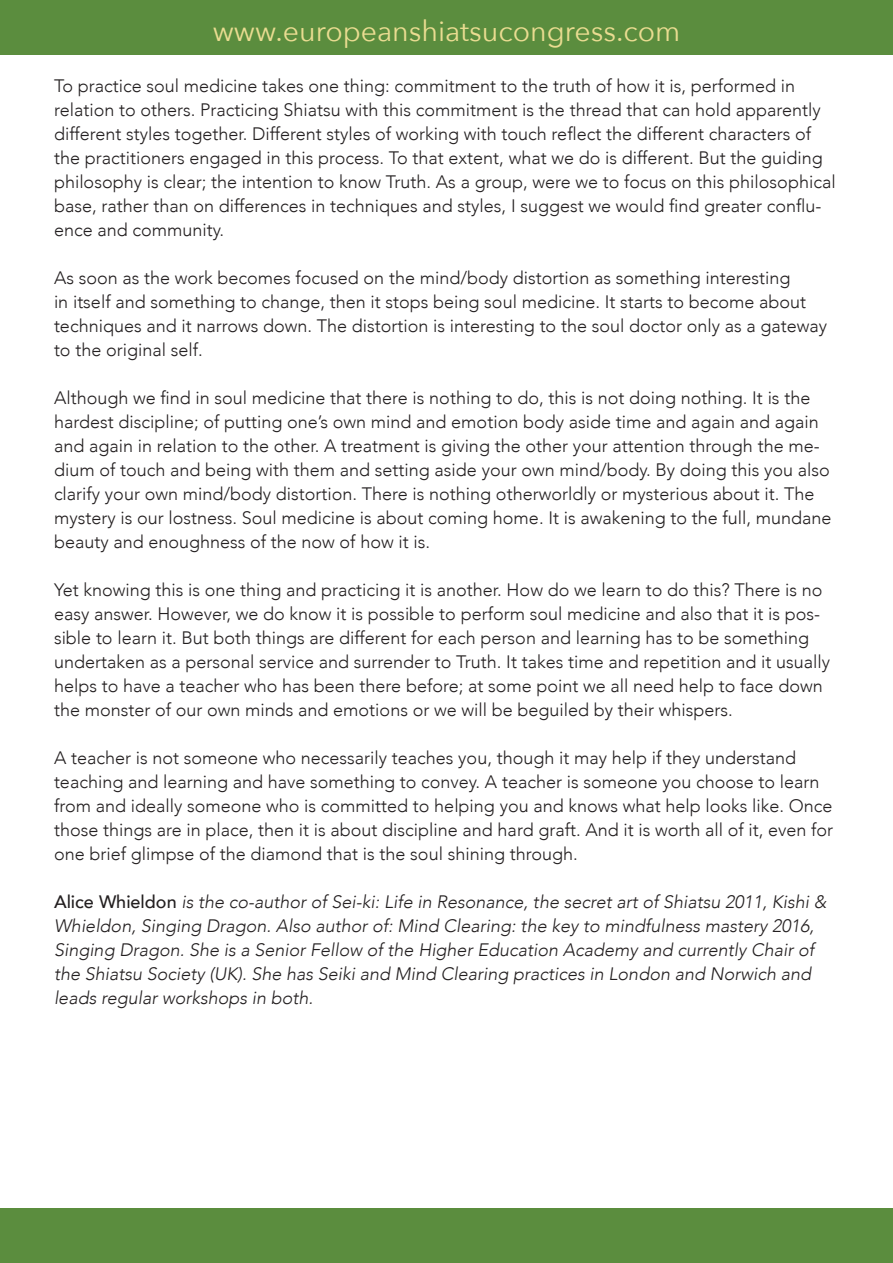
<style>
.page{position:relative;width:893px;height:1263px;background:#fff}
.page>*{position:absolute;margin:0;border:0;box-sizing:border-box;transform-origin:0 0}
.t1{font:28.5px "Avenir Next";color:#eadc91}
.t2{font:300 18px/24px "Avenir";color:#231f20}
.t3{font:italic 300 18px/24px "Avenir";color:#231f20}
.s1{font-weight:500;font-style:normal}
</style>
<div class="page">
<div style="left:0;top:0;width:893px;height:54px;background:#5b8d3e"></div>
<div style="left:0;top:1209px;width:893px;height:54px;background:#5b8d3e"></div>
<h1 class="t1" style="left:213px;top:7px;width:469px">www.europeanshiatsucongress.com</h1>
<p class="t2" style="left:54px;top:74px;width:783px">To practice soul medicine takes one thing: commitment to the truth of how it is, performed in relation to others. Practicing Shiatsu with this commitment is the thread that can hold apparently different styles together. Different styles of working with touch reflect the different characters of the practitioners engaged in this process. To that extent, what we do is different. But the guiding philosophy is clear; the intention to know Truth. As a group, were we to focus on this philosophical base, rather than on differences in techniques and styles, I suggest we would find greater conflu&shy;ence and community.</p>
<p class="t2" style="left:54px;top:266px;width:775px">As soon as the work becomes focused on the mind/body distortion as something interesting<br>in itself and something to change, then it stops being soul medicine. It starts to become about techniques and it narrows down. The distortion is interesting to the soul doctor only as a gateway to the original self.</p>
<p class="t2" style="left:54px;top:386px;width:779px">Although we find in soul medicine that there is nothing to do, this is not doing nothing. It is the hardest discipline; of putting one’s own mind and emotion body aside time and again and again and again in relation to the other. A treatment is giving the other your attention through the me&shy;dium of touch and being with them and setting aside your own mind/body. By doing this you also clarify your own mind/body distortion. There is nothing otherworldly or mysterious about it. The mystery is our lostness. Soul medicine is about coming home. It is awakening to the full, mundane beauty and enoughness of the now of how it is.</p>
<p class="t2" style="left:54px;top:578px;width:778px">Yet knowing this is one thing and practicing it is another. How do we learn to do this? There is no easy answer. However, we do know it is possible to perform soul medicine and also that it is pos&shy;sible to learn it. But both things are different for each person and learning has to be something undertaken as a personal service and surrender to Truth. It takes time and repetition and it usually helps to have a teacher who has been there before; at some point we all need help to face down the monster of our own minds and emotions or we will be beguiled by their whispers.</p>
<p class="t2" style="left:54px;top:746px;width:781px">A teacher is not someone who necessarily teaches you, though it may help if they understand teaching and learning and have something to convey. A teacher is someone you choose to learn from and ideally someone who is committed to helping you and knows what help looks like. Once those things are in place, then it is about discipline and hard graft. And it is worth all of it, even for one brief glimpse of the diamond that is the soul shining through.</p>
<p class="t3" style="left:54px;top:890px;width:774px"><span class="s1">Alice Whieldon</span> is the co-author of Sei-ki: Life in Resonance, the secret art of Shiatsu 2011, Kishi &amp; Whieldon, Singing Dragon. Also author of: Mind Clearing: the key to mindfulness mastery 2016, Singing Dragon. She is a Senior Fellow of the Higher Education Academy and currently Chair of the Shiatsu Society (UK). She has Seiki and Mind Clearing practices in London and Norwich and leads regular workshops in both.</p>
</div>
